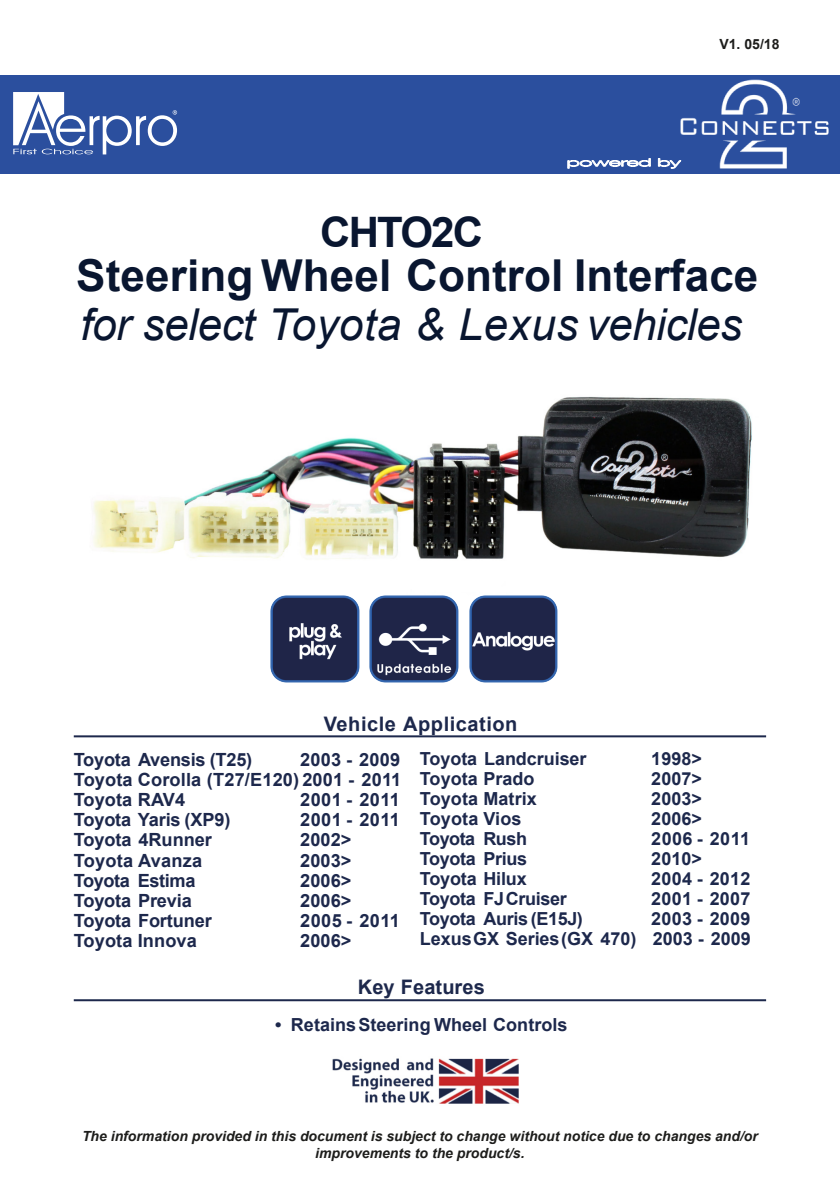
<style>
.page{position:relative;width:840px;height:1191px;background:#fff}
.page>*{position:absolute;margin:0;border:0;box-sizing:border-box;transform-origin:0 0}
.t1{font:700 44px "Arial";color:#091630}
.t2{font:italic 44px "Arial";letter-spacing:-.01em;color:#091630}
.t3{font:700 42px "Arial";letter-spacing:-.045em;color:#091630}
.t4{font:700 20px "Arial";letter-spacing:.025em;color:#1d284c}
.t5{font:700 20px "Arial";letter-spacing:.005em;color:#1d284c}
.t6{font:700 18.2px/20.2px "Arial";color:#1d284c;text-align:justify}
.t7{font:700 18.2px "Arial";letter-spacing:.02em;color:#1d284c}
.t8{font:700 18.2px "Arial";letter-spacing:-.02em;color:#1d284c}
.t9{font:700 18px/20px "Arial";color:#1d284c;text-align:right}
.t10{font:700 18px "Arial";letter-spacing:-.02em;color:#1d284c}
.t11{font:700 18px "Arial";letter-spacing:-.025em;color:#1d284c}
.t12{font:700 18px "Arial";letter-spacing:.02em;color:#1d284c}
.t13{font:italic 700 14px/16.8px "Arial";color:#1d1d1b;text-align:center}
.t14{font:700 14px "Arial";color:#1d1d1b}
</style>
<div class="page">
<img style="left:332px;top:1058px;width:187px;height:46px">
<div style="left:0;top:75px;width:839px;height:98px;background:#2b4f9e"></div>
<svg style="left:13px;top:92px;width:164px;height:62px"></svg>
<svg style="left:567px;top:158px;width:83px;height:11px"></svg>
<svg style="left:657px;top:158px;width:23px;height:11px"></svg>
<img style="left:680px;top:80px;width:148px;height:89px">
<img style="left:93px;top:397px;width:659px;height:162px">
<img style="left:369px;top:596px;width:89px;height:86px">
<img style="left:469px;top:596px;width:88px;height:86px">
<img style="left:270px;top:596px;width:89px;height:86px">
<hr style="left:74px;top:735px;width:691px;height:2px;background:#1d284c">
<hr style="left:74px;top:999px;width:691px;height:2px;background:#1d284c">
<p class="t14" style="left:719px;top:39px;width:61px">V1. 05/18</p>
<h2 class="t3" style="left:320px;top:216px;width:164px">CHTO2C</h2>
<h1 class="t1" style="left:76px;top:259px;width:683px">Steering Wheel Control Interface</h1>
<h1 class="t2" style="left:80px;top:308px;width:663px">for select Toyota &amp; Lexus vehicles</h1>
<p class="t4" style="left:324px;top:716px;width:195px">Vehicle Application</p>
<p class="t6" style="left:74px;top:751px;width:180px">Toyota Avensis (T25)</p>
<p class="t9" style="left:420px;top:751px;width:168px">Toyota Landcruiser</p>
<p class="t9" style="left:651px;top:751px;width:52px">1998&gt;</p>
<p class="t9" style="left:420px;top:771px;width:116px">Toyota Prado</p>
<p class="t9" style="left:651px;top:771px;width:52px">2007&gt;</p>
<p class="t9" style="left:420px;top:791px;width:118px">Toyota Matrix</p>
<p class="t9" style="left:651px;top:791px;width:52px">2003&gt;</p>
<p class="t9" style="left:420px;top:811px;width:103px">Toyota Vios</p>
<p class="t9" style="left:651px;top:811px;width:52px">2006&gt;</p>
<p class="t11" style="left:420px;top:832px;width:108px">Toyota Rush</p>
<p class="t12" style="left:651px;top:832px;width:100px">2006 - 2011</p>
<p class="t10" style="left:420px;top:852px;width:109px">Toyota Prius</p>
<p class="t9" style="left:651px;top:851px;width:52px">2010&gt;</p>
<p class="t9" style="left:420px;top:871px;width:108px">Toyota Hilux</p>
<p class="t9" style="left:651px;top:871px;width:101px">2004 - 2012</p>
<p class="t10" style="left:420px;top:892px;width:148px">Toyota FJ Cruiser</p>
<p class="t9" style="left:651px;top:891px;width:101px">2001 - 2007</p>
<p class="t10" style="left:420px;top:912px;width:164px">Toyota Auris (E15J)</p>
<p class="t6" style="left:74px;top:751px;width:329px;text-indent:226px">2003 - 2009<br>Toyota Corolla (T27/E120) 2001 - 2011<br>Toyota RAV4</p>
<p class="t7" style="left:300px;top:793px;width:101px">2001 - 2011</p>
<p class="t6" style="left:74px;top:811px;width:158px">Toyota Yaris (XP9)</p>
<p class="t7" style="left:300px;top:813px;width:101px">2001 - 2011</p>
<p class="t6" style="left:74px;top:831px;width:139px">Toyota 4Runner</p>
<p class="t6" style="left:300px;top:831px;width:53px">2002&gt;</p>
<p class="t6" style="left:74px;top:852px;width:130px">Toyota Avanza</p>
<p class="t6" style="left:300px;top:852px;width:53px">2003&gt;</p>
<p class="t8" style="left:74px;top:873px;width:123px">Toyota Estima</p>
<p class="t6" style="left:300px;top:872px;width:53px">2006&gt;</p>
<p class="t6" style="left:74px;top:892px;width:120px">Toyota Previa</p>
<p class="t6" style="left:300px;top:892px;width:53px">2006&gt;</p>
<p class="t6" style="left:74px;top:912px;width:139px">Toyota Fortuner</p>
<p class="t7" style="left:300px;top:914px;width:101px">2005 - 2011</p>
<p class="t6" style="left:74px;top:932px;width:124px">Toyota Innova</p>
<p class="t6" style="left:300px;top:932px;width:53px">2006&gt;</p>
<p class="t5" style="left:358px;top:980px;width:128px">Key Features</p>
<p class="t9" style="left:275px;top:1017px;width:294px">• Retains Steering Wheel Controls</p>
<p class="t9" style="left:420px;top:911px;width:332px">2003 - 2009<br>Lexus GX Series (GX 470) 2003 - 2009</p>
<p class="t13" style="left:82px;top:1129px;width:677px">The information provided in this document is subject to change without notice due to changes and/or improvements to the product/s.</p>
</div>
